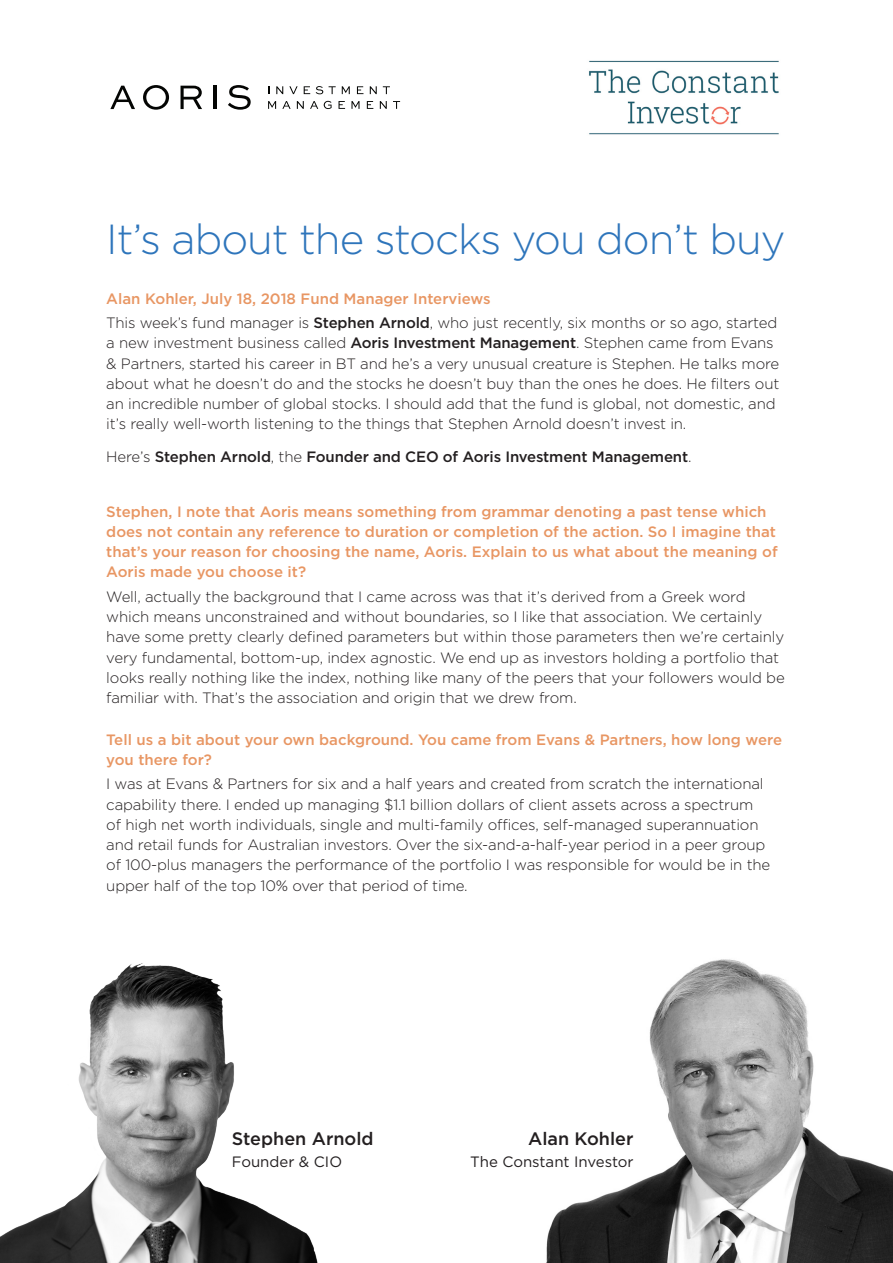
<style>
.page{position:relative;width:893px;height:1263px;background:#fff}
.page>*{position:absolute;margin:0;border:0;box-sizing:border-box;transform-origin:0 0}
.Heading_2{font:300 42px "Gotham";letter-spacing:-.025em;color:#2e75bb}
.Heading_3{font:500 18px "Gotham";color:#231f20}
.t1{font:300 15px/20.2px "Gotham";letter-spacing:-.01em;color:#231f20}
.Heading_3-2{font:500 15px/20.2px "Gotham";color:#e89663}
.t2{font:500 15px "Gotham";letter-spacing:-.01em;color:#231f20}
.Indent{font:15px "Gotham";color:#231f20}
.s1{font-weight:500}
.s2{font-weight:300}
</style>
<div class="page">
<svg style="left:276px;top:86px;width:7px;height:8px"></svg>
<svg style="left:289px;top:86px;width:9px;height:8px"></svg>
<svg style="left:304px;top:86px;width:6px;height:8px"></svg>
<svg style="left:316px;top:86px;width:7px;height:8px"></svg>
<svg style="left:329px;top:86px;width:7px;height:8px"></svg>
<svg style="left:342px;top:86px;width:8px;height:8px"></svg>
<svg style="left:357px;top:86px;width:6px;height:8px"></svg>
<svg style="left:370px;top:86px;width:7px;height:8px"></svg>
<svg style="left:383px;top:86px;width:7px;height:8px"></svg>
<svg style="left:268px;top:101px;width:8px;height:8px"></svg>
<svg style="left:282px;top:101px;width:9px;height:8px"></svg>
<svg style="left:297px;top:101px;width:7px;height:8px"></svg>
<svg style="left:310px;top:101px;width:8px;height:8px"></svg>
<svg style="left:324px;top:101px;width:8px;height:8px"></svg>
<svg style="left:339px;top:101px;width:6px;height:8px"></svg>
<svg style="left:351px;top:101px;width:8px;height:8px"></svg>
<svg style="left:367px;top:101px;width:6px;height:8px"></svg>
<svg style="left:380px;top:101px;width:7px;height:8px"></svg>
<svg style="left:393px;top:101px;width:7px;height:8px"></svg>
<svg style="left:110px;top:86px;width:25px;height:23px"></svg>
<svg style="left:143px;top:85px;width:26px;height:25px"></svg>
<svg style="left:181px;top:86px;width:21px;height:23px"></svg>
<hr style="left:214px;top:86px;width:3px;height:23px;background:#040503">
<svg style="left:228px;top:85px;width:23px;height:25px"></svg>
<img style="left:0;top:963px;width:318px;height:300px">
<img style="left:589px;top:60px;width:190px;height:75px">
<img style="left:546px;top:959px;width:347px;height:304px">
<p class="Heading_2" style="left:106px;top:216px;width:681px">It’s about the stocks you don’t buy</p>
<p class="Heading_3-2" style="left:106px;top:288px;width:386px">Alan Kohler, July 18, 2018 Fund Manager Interviews</p>
<p class="t1" style="left:106px;top:312px;width:675px">This week’s fund manager is <span class="s1">Stephen Arnold</span>, who just recently, six months or so ago, started a new investment business called <span class="s1">Aoris Investment Management</span>. Stephen came from Evans &amp; Partners, started his career in BT and he’s a very unusual creature is Stephen. He talks more about what he doesn’t do and the stocks he doesn’t buy than the ones he does. He filters out an incredible number of global stocks. I should add that the fund is global, not domestic, and it’s really well-worth listening to the things that Stephen Arnold doesn’t invest in.</p>
<p class="t2" style="left:106px;top:448px;width:587px"><span class="s2">Here’s</span> Stephen Arnold<span class="s2">, the</span> Founder and CEO of Aoris Investment Management<span class="s2">.</span></p>
<p class="Heading_3-2" style="left:106px;top:501px;width:673px">Stephen, I note that Aoris means something from grammar denoting a past tense which does not contain any reference to duration or completion of the action. So I imagine that that’s your reason for choosing the name, Aoris. Explain to us what about the meaning of Aoris made you choose it?</p>
<p class="t1" style="left:106px;top:586px;width:680px">Well, actually the background that I came across was that it’s derived from a Greek word which means unconstrained and without boundaries, so I like that association. We certainly have some pretty clearly defined parameters but within those parameters then we’re certainly very fundamental, bottom-up, index agnostic. We end up as investors holding a portfolio that looks really nothing like the index, nothing like many of the peers that your followers would be familiar with. That’s the association and origin that we drew from.</p>
<p class="Heading_3-2" style="left:106px;top:729px;width:677px">Tell us a bit about your own background. You came from Evans &amp; Partners, how long were you there for?</p>
<p class="t1" style="left:106px;top:774px;width:665px">I was at Evans &amp; Partners for six and a half years and created from scratch the international capability there. I ended up managing $1.1 billion dollars of client assets across a spectrum of high net worth individuals, single and multi-family offices, self-managed superannuation and retail funds for Australian investors. Over the six-and-a-half-year period in a peer group of 100-plus managers the performance of the portfolio I was responsible for would be in the upper half of the top 10% over that period of time.</p>
<p class="Heading_3" style="left:232px;top:1128px;width:143px">Stephen Arnold</p>
<p class="Indent" style="left:232px;top:1154px;width:112px">Founder &amp; CIO</p>
<p class="Heading_3" style="left:528px;top:1128px;width:107px">Alan Kohler</p>
<p class="Indent" style="left:470px;top:1154px;width:165px">The Constant Investor</p>
</div>
